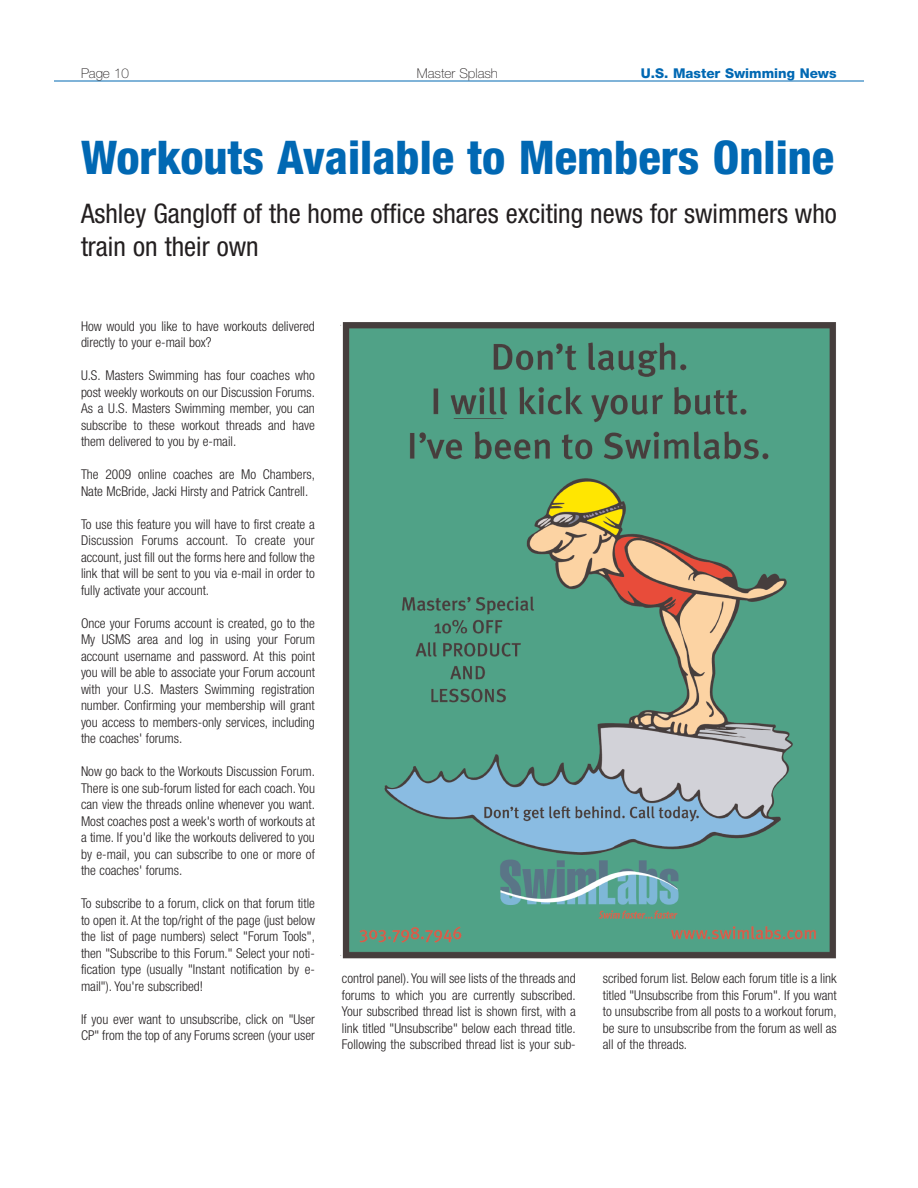
<style>
.page{position:relative;width:918px;height:1188px;background:#fff}
.page>*{position:absolute;margin:0;border:0;box-sizing:border-box;transform-origin:0 0}
.t1{font:800 condensed 46.5px "Helvetica Neue";color:#0168b3}
.t2{font:condensed 27px/32.4px "Helvetica Neue";color:#231f20}
.t3{font:300 condensed 13.5px/16.5px "Helvetica Neue";color:#231f20;text-align:justify}
.t4{font:800 13.5px "Helvetica Neue";color:#0168b3}
.t5{font:100 13.5px "Helvetica Neue";color:#231f20}
</style>
<div class="page">
<hr style="left:54px;top:81px;width:810px;height:1px;background:#0168b3">
<img style="left:340px;top:322px;width:496px;height:636px">
<p class="t5" style="left:81px;top:69px;width:50px">Page 10</p>
<p class="t5" style="left:417px;top:69px;width:83px">Master Splash</p>
<p class="t4" style="left:641px;top:69px;width:197px">U.S. Master Swimming News</p>
<h1 class="t1" style="left:81px;top:141px;width:755px">Workouts Available to Members Online</h1>
<h2 class="t2" style="left:81px;top:200px;width:757px">Ashley Gangloff of the home office shares exciting news for swimmers who train on their own</h2>
<p class="t3" style="left:81px;top:319px;width:235px">How would you like to have workouts delivered directly to your e-mail box?</p>
<p class="t3" style="left:81px;top:369px;width:235px">U.S. Masters Swimming has four coaches who post weekly workouts on our Discussion Forums.<br>As a U.S. Masters Swimming member, you can subscribe to these workout threads and have them delivered to you by e-mail.</p>
<p class="t3" style="left:81px;top:468px;width:235px">The 2009 online coaches are Mo Chambers,<br>Nate McBride, Jacki Hirsty and Patrick Cantrell.</p>
<p class="t3" style="left:81px;top:517px;width:235px">To use this feature you will have to first create a Discussion Forums account. To create your account, just fill out the forms here and follow the link that will be sent to you via e-mail in order to fully activate your account.</p>
<p class="t3" style="left:81px;top:616px;width:236px">Once your Forums account is created, go to the My USMS area and log in using your Forum account username and password. At this point you will be able to associate your Forum account with your U.S. Masters Swimming registration number. Confirming your membership will grant you access to members-only services, including the coaches' forums.</p>
<p class="t3" style="left:81px;top:765px;width:236px">Now go back to the Workouts Discussion Forum.<br>There is one sub-forum listed for each coach. You can view the threads online whenever you want.<br>Most coaches post a week's worth of workouts at a time. If you'd like the workouts delivered to you by e-mail, you can subscribe to one or more of the coaches' forums.</p>
<p class="t3" style="left:81px;top:897px;width:236px">To subscribe to a forum, click on that forum title to open it. At the top/right of the page (just below the list of page numbers) select "Forum Tools", then "Subscribe to this Forum." Select your noti&shy;fication type (usually "Instant notification by e&shy;mail"). You're subscribed!</p>
<p class="t3" style="left:81px;top:1012px;width:235px">If you ever want to unsubscribe, click on "User<br>CP" from the top of any Forums screen (your user</p>
<p class="t3" style="left:342px;top:971px;width:236px">control panel). You will see lists of the threads and forums to which you are currently subscribed.<br>Your subscribed thread list is shown first, with a link titled "Unsubscribe" below each thread title.<br>Following the subscribed thread list is your sub-</p>
<p class="t3" style="left:603px;top:971px;width:236px">scribed forum list. Below each forum title is a link titled "Unsubscribe from this Forum". If you want to unsubscribe from all posts to a workout forum, be sure to unsubscribe from the forum as well as all of the threads.</p>
</div>
